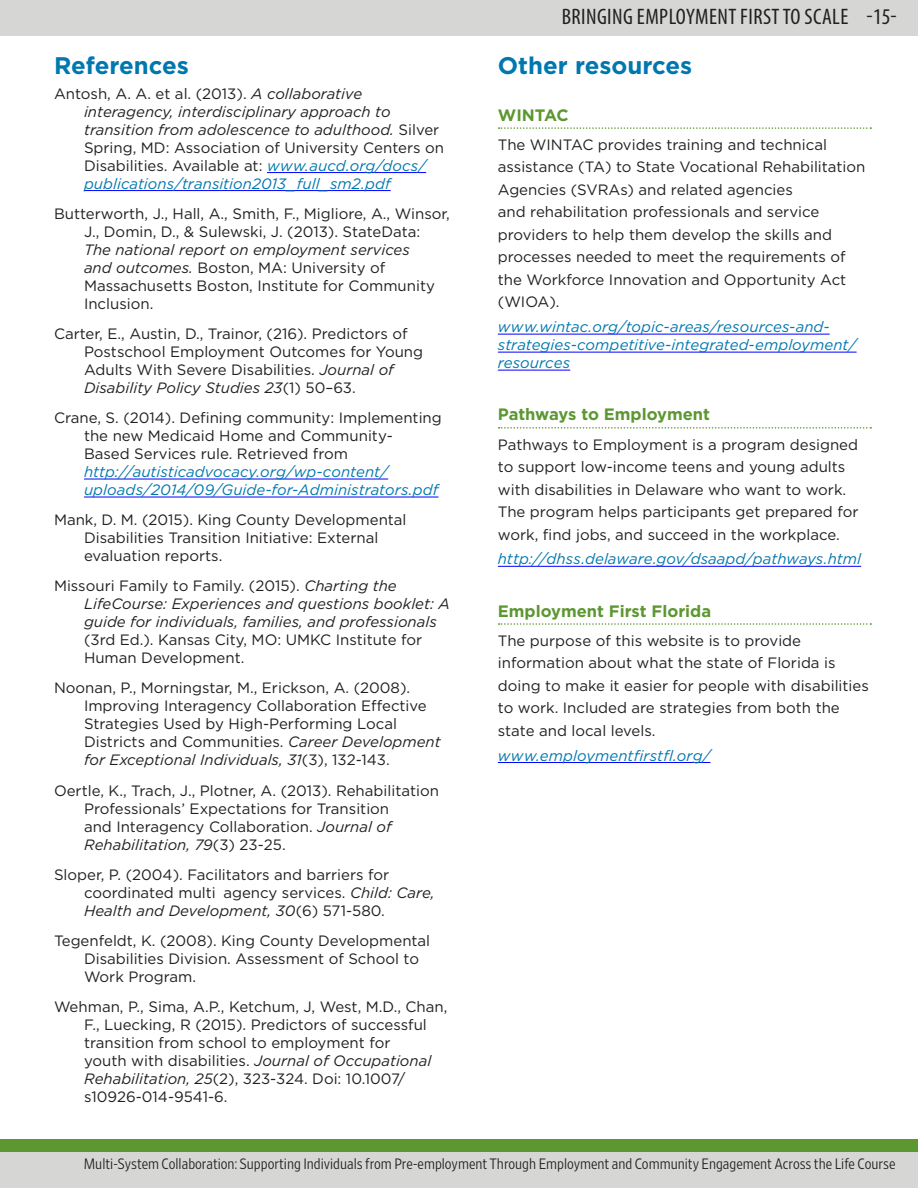
<style>
.page{position:relative;width:918px;height:1188px;background:#fff}
.page>*{position:absolute;margin:0;border:0;box-sizing:border-box;transform-origin:0 0}
.t1{font:700 24px "Gotham HTF";color:#0077af}
.t2{font:condensed 22.5px "Myriad Pro";letter-spacing:.02em;color:#231f20}
.t3{font:700 16.5px "Gotham HTF";color:#5c9731}
.references{font:15px/18px "Gotham HTF";color:#231f20}
.text{font:15px/22.5px "Gotham HTF";color:#231f20}
.references-2{font:italic 15px/18px "Gotham HTF";color:#231f20}
.link{font:italic 15px/18px "Gotham HTF";letter-spacing:.005em;color:#0077af}
.t4{font:300 15px "Retina Narrow";color:#231f20}
.s1{font-style:italic}
.s2{font-style:italic;color:#0077af}
.s3{font-style:normal}
</style>
<div class="page">
<div style="left:0;top:1139px;width:918px;height:49px;background:#d6d6d5"></div>
<div style="left:0;top:1139px;width:918px;height:13px;background:#5c9731"></div>
<div style="left:0;top:0;width:918px;height:36px;background:#d6d6d5"></div>
<hr style="left:267px;top:172px;width:159px;height:1px;background:#00f">
<hr style="left:84px;top:190px;width:307px;height:1px;background:#00f">
<hr style="left:84px;top:479px;width:304px;height:1px;background:#00f">
<hr style="left:84px;top:497px;width:354px;height:1px;background:#00f">
<svg style="left:499px;top:127px;width:372px;height:2px"></svg>
<hr style="left:498px;top:334px;width:332px;height:1px;background:#00f">
<hr style="left:498px;top:352px;width:359px;height:1px;background:#00f">
<hr style="left:498px;top:370px;width:72px;height:1px;background:#00f">
<svg style="left:499px;top:427px;width:372px;height:2px"></svg>
<hr style="left:498px;top:566px;width:363px;height:1px;background:#00f">
<svg style="left:499px;top:623px;width:372px;height:2px"></svg>
<hr style="left:498px;top:762px;width:212px;height:1px;background:#00f">
<h1 class="t1" style="left:54px;top:51px;width:136px">References</h1>
<p class="references" style="left:84px;top:84px;width:362px;text-indent:-30px">Antosh, A. A. et al. (2013). <span class="s1">A collaborative interagency, interdisciplinary approach to transition from adolescence to adulthood.</span> Silver Spring, MD: Association of University Centers on Disabilities. Available at: <span class="s2">www.aucd.org/docs/ publications/transition2013_full_sm2.pdf</span></p>
<p class="references" style="left:84px;top:204px;width:367px;text-indent:-30px">Butterworth, J., Hall, A., Smith, F., Migliore, A., Winsor, J., Domin, D., &amp; Sulewski, J. (2013). StateData:<br><span class="s1">The national report on employment services<br>and outcomes.</span> Boston, MA: University of Massachusetts Boston, Institute for Community Inclusion.</p>
<p class="references" style="left:84px;top:324px;width:341px;text-indent:-30px">Carter, E., Austin, D., Trainor, (216). Predictors of Postschool Employment Outcomes for Young Adults With Severe Disabilities. <span class="s1">Journal of Disability Policy Studies 23</span>(1) 50–63.</p>
<p class="references" style="left:84px;top:408px;width:359px;text-indent:-30px">Crane, S. (2014). Defining community: Implementing the new Medicaid Home and Community-Based Services rule. Retrieved from <span class="s2">http://autisticadvocacy.org/wp-content/ uploads/2014/09/Guide-for-Administrators.pdf</span></p>
<p class="references" style="left:84px;top:511px;width:324px;text-indent:-30px">Mank, D. M. (2015). King County Developmental<br>Disabilities Transition Initiative: External evaluation reports.</p>
<p class="references-2" style="left:84px;top:577px;width:368px;text-indent:-30px"><span class="s3">Missouri Family to Family. (2015).</span> Charting the LifeCourse: Experiences and questions booklet: A guide for individuals, families, and professionals <span class="s3">(3rd Ed.). Kansas City, MO: UMKC Institute for Human Development.</span></p>
<p class="references" style="left:84px;top:679px;width:358px;text-indent:-30px">Noonan, P., Morningstar, M., Erickson, A. (2008).<br>Improving Interagency Collaboration Effective Strategies Used by High-Performing Local Districts and Communities. <span class="s1">Career Development for Exceptional Individuals, 31</span>(3), 132-143.</p>
<p class="references" style="left:84px;top:781px;width:356px;text-indent:-30px">Oertle, K., Trach, J., Plotner, A. (2013). Rehabilitation Professionals’ Expectations for Transition<br>and Interagency Collaboration. <span class="s1">Journal of Rehabilitation, 79</span>(3) 23-25.</p>
<p class="references" style="left:84px;top:865px;width:352px;text-indent:-30px">Sloper, P. (2004). Facilitators and barriers for coordinated multi‐agency services. <span class="s1">Child: Care,<br>Health and Development, 30</span>(6) 571-580.</p>
<p class="references" style="left:84px;top:931px;width:348px;text-indent:-30px">Tegenfeldt, K. (2008). King County Developmental<br>Disabilities Division. Assessment of School to<br>Work Program.</p>
<p class="references" style="left:84px;top:998px;width:365px;text-indent:-30px">Wehman, P., Sima, A.P., Ketchum, J, West, M.D., Chan, F., Luecking, R (2015). Predictors of successful transition from school to employment for<br>youth with disabilities. <span class="s1">Journal of Occupational Rehabilitation, 25</span>(2), 323-324. Doi: 10.1007/ s10926-014-9541-6.</p>
<h2 class="t2" style="left:562px;top:5px;width:337px">BRINGING EMPLOYMENT FIRST TO SCALE -15-</h2>
<h1 class="t1" style="left:498px;top:51px;width:196px">Other resources</h1>
<h2 class="t3" style="left:498px;top:105px;width:72px">WINTAC</h2>
<p class="text" style="left:498px;top:133px;width:369px">The WINTAC provides training and technical assistance (TA) to State Vocational Rehabilitation Agencies (SVRAs) and related agencies<br>and rehabilitation professionals and service providers to help them develop the skills and processes needed to meet the requirements of the Workforce Innovation and Opportunity Act (WIOA).</p>
<p class="link" style="left:498px;top:318px;width:360px">www.wintac.org/topic-areas/resources-and&shy;strategies-competitive-integrated-employment/ resources</p>
<h2 class="t3" style="left:498px;top:405px;width:214px">Pathways to Employment</h2>
<p class="text" style="left:498px;top:433px;width:362px">Pathways to Employment is a program designed to support low-income teens and young adults with disabilities in Delaware who want to work.<br>The program helps participants get prepared for work, find jobs, and succeed in the workplace.</p>
<p class="link" style="left:498px;top:550px;width:365px">http://dhss.delaware.gov/dsaapd/pathways.html</p>
<h2 class="t3" style="left:498px;top:601px;width:215px">Employment First Florida</h2>
<p class="text" style="left:498px;top:629px;width:373px">The purpose of this website is to provide information about what the state of Florida is doing to make it easier for people with disabilities to work. Included are strategies from both the state and local levels.</p>
<p class="link" style="left:498px;top:746px;width:214px">www.employmentfirstfl.org/</p>
<p class="t4" style="left:84px;top:1154px;width:813px">Multi-System Collaboration: Supporting Individuals from Pre-employment Through Employment and Community Engagement Across the Life Course</p>
</div>
